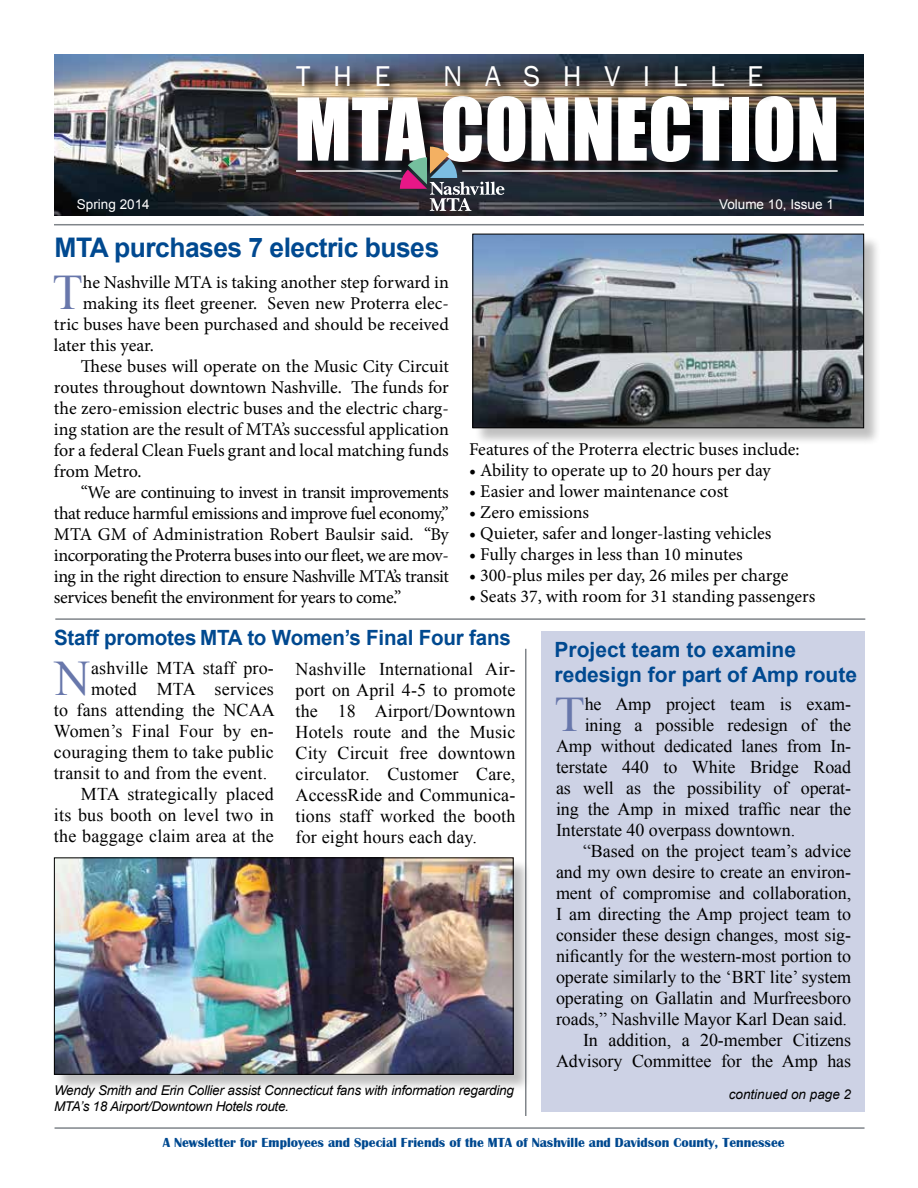
<style>
.page{position:relative;width:918px;height:1188px;background:#fff}
.page>*{position:absolute;margin:0;border:0;box-sizing:border-box;transform-origin:0 0}
.t1{font:79.95px "Impact";color:#fff}
.t2{font:49.65px "Times New Roman";color:#6877ab}
.t3{font:29.4px "Franklin Gothic";letter-spacing:.77em;color:#fff}
.t4{font:700 27px "Arial";letter-spacing:-.02em;color:#004990}
.t5{font:700 21px/25.2px "Arial";color:#004990}
.t6{font:18px/21px "Times New Roman";letter-spacing:-.005em;color:#000;text-align:justify}
.t7{font:18px "Minion Pro";letter-spacing:-.005em;color:#000}
.t8{font:18px "Minion Pro";letter-spacing:-.03em;color:#000}
.t9{font:18px "Minion Pro";letter-spacing:-.025em;color:#000}
.t10{font:italic 13.5px/16.2px "Arial";letter-spacing:-.02em;color:#000}
.t11{font:700 13.5px "Britannic";color:#004990}
.t12{font:13.5px "Arial";color:#fff}
.t13{font:italic 13.5px "Arial";color:#000}
</style>
<div class="page">
<div style="left:541px;top:631px;width:324px;height:481px;background:#cdd2e5"></div>
<img style="left:54px;top:54px;width:810px;height:162px">
<div style="left:300px;top:98px;width:555px;height:82px;background:#000;opacity:.75"></div>
<img style="left:297px;top:65px;width:480px;height:37px">
<div style="left:302px;top:175px;width:120px;height:18px;background:#000;opacity:.75"></div>
<hr style="left:296px;top:170px;width:105px;height:2px;background:#fff">
<div style="left:468px;top:175px;width:390px;height:18px;background:#000;opacity:.75"></div>
<hr style="left:462px;top:170px;width:376px;height:2px;background:#fff">
<svg style="left:400px;top:147px;width:104px;height:64px;background:#544e55"></svg>
<hr style="left:55px;top:618px;width:810px;height:2px;background:#80858a">
<hr style="left:55px;top:1127px;width:810px;height:2px;background:#80858a">
<hr style="left:525px;top:649px;width:1px;height:467px;background:#80858a">
<div style="left:474px;top:235px;width:407px;height:211px;background:#000;opacity:.25"></div>
<img style="left:475px;top:236px;width:387px;height:190px">
<div style="left:473px;top:234px;width:391px;height:194px;border:1px solid #000"></div>
<hr style="left:54px;top:224px;width:810px;height:1px;background:#80858a">
<div style="left:55px;top:859px;width:477px;height:234px;background:#000;opacity:.25"></div>
<img style="left:56px;top:859px;width:456px;height:214px">
<div style="left:54px;top:857px;width:460px;height:218px;border:1px solid #000"></div>
<h3 class="t3" style="left:296px;top:58px;width:96px">THE</h3>
<h3 class="t3" style="left:443px;top:58px;width:322px">NASHVILLE</h3>
<h1 class="t1" style="left:294px;top:67px;width:547px">MTA CONNECTION</h1>
<p class="t12" style="left:77px;top:196px;width:74px">Spring 2014</p>
<p class="t12" style="left:719px;top:196px;width:116px">Volume 10, Issue 1</p>
<h3 class="t4" style="left:55px;top:230px;width:386px">MTA purchases 7 electric buses</h3>
<h2 class="t2" style="left:52px;top:259px;width:32px">T</h2>
<p class="t7" style="left:83px;top:270px;width:368px">he Nashville MTA is taking another step forward in</p>
<p class="t7" style="left:83px;top:291px;width:367px">making its fleet greener. Seven new Proterra elec-</p>
<p class="t7" style="left:54px;top:312px;width:396px">tric buses have been purchased and should be received</p>
<p class="t7" style="left:54px;top:333px;width:101px">later this year.</p>
<p class="t7" style="left:81px;top:354px;width:369px">These buses will operate on the Music City Circuit</p>
<p class="t7" style="left:54px;top:375px;width:396px">routes throughout downtown Nashville. The funds for</p>
<p class="t7" style="left:54px;top:396px;width:396px">the zero-emission electric buses and the electric charg-</p>
<p class="t7" style="left:54px;top:417px;width:396px">ing station are the result of MTA’s successful application</p>
<p class="t7" style="left:54px;top:438px;width:396px">for a federal Clean Fuels grant and local matching funds</p>
<p class="t7" style="left:54px;top:459px;width:89px">from Metro.</p>
<p class="t8" style="left:81px;top:480px;width:369px">“We are continuing to invest in transit improvements</p>
<p class="t8" style="left:54px;top:501px;width:396px">that reduce harmful emissions and improve fuel economy,”</p>
<p class="t7" style="left:54px;top:522px;width:396px">MTA GM of Administration Robert Baulsir said. “By</p>
<p class="t8" style="left:54px;top:543px;width:396px">incorporating the Proterra buses into our fleet, we are mov-</p>
<p class="t9" style="left:54px;top:564px;width:396px">ing in the right direction to ensure Nashville MTA’s transit</p>
<p class="t9" style="left:54px;top:585px;width:349px">services benefit the environment for years to come.”</p>
<p class="t7" style="left:469px;top:437px;width:332px">Features of the Proterra electric buses include:</p>
<p class="t7" style="left:469px;top:458px;width:303px">• Ability to operate up to 20 hours per day</p>
<p class="t7" style="left:469px;top:479px;width:261px">• Easier and lower maintenance cost</p>
<p class="t7" style="left:469px;top:500px;width:121px">• Zero emissions</p>
<p class="t7" style="left:469px;top:521px;width:304px">• Quieter, safer and longer-lasting vehicles</p>
<p class="t7" style="left:469px;top:542px;width:275px">• Fully charges in less than 10 minutes</p>
<p class="t7" style="left:469px;top:563px;width:321px">• 300-plus miles per day, 26 miles per charge</p>
<p class="t7" style="left:469px;top:584px;width:348px">• Seats 37, with room for 31 standing passengers</p>
<p class="t5" style="left:54px;top:625px;width:458px">Staff promotes MTA to Women’s Final Four fans</p>
<h2 class="t2" style="left:55px;top:645px;width:37px">N</h2>
<p class="t6" style="left:91px;top:658px;width:184px">ashville MTA staff pro-</p>
<p class="t6" style="left:91px;top:679px;width:184px">moted MTA services</p>
<p class="t6" style="left:54px;top:700px;width:222px">to fans attending the NCAA</p>
<p class="t6" style="left:54px;top:721px;width:221px">Women’s Final Four by en-</p>
<p class="t6" style="left:54px;top:742px;width:221px">couraging them to take public</p>
<p class="t6" style="left:54px;top:763px;width:215px">transit to and from the event.</p>
<p class="t6" style="left:81px;top:784px;width:194px">MTA strategically placed</p>
<p class="t6" style="left:54px;top:805px;width:221px">its bus booth on level two in</p>
<p class="t6" style="left:54px;top:826px;width:221px">the baggage claim area at the</p>
<p class="t6" style="left:296px;top:658px;width:221px">Nashville International Air&shy;port on April 4-5 to promote the 18 Airport/Downtown Hotels route and the Music City Circuit free downtown circulator. Customer Care, AccessRide and Communica&shy;tions staff worked the booth for eight hours each day.</p>
<p class="t5" style="left:555px;top:637px;width:304px">Project team to examine redesign for part of Amp route</p>
<h2 class="t2" style="left:555px;top:681px;width:32px">T</h2>
<p class="t6" style="left:585px;top:693px;width:268px">he Amp project team is exam-</p>
<p class="t6" style="left:585px;top:714px;width:268px">ining a possible redesign of the</p>
<p class="t6" style="left:556px;top:735px;width:297px">Amp without dedicated lanes from In-</p>
<p class="t6" style="left:556px;top:756px;width:297px">terstate 440 to White Bridge Road</p>
<p class="t6" style="left:556px;top:777px;width:297px">as well as the possibility of operat-</p>
<p class="t6" style="left:556px;top:798px;width:297px">ing the Amp in mixed traffic near the</p>
<p class="t6" style="left:556px;top:819px;width:241px">Interstate 40 overpass downtown.</p>
<p class="t6" style="left:583px;top:840px;width:270px">“Based on the project team’s advice</p>
<p class="t6" style="left:556px;top:861px;width:297px">and my own desire to create an environ-</p>
<p class="t6" style="left:556px;top:882px;width:297px">ment of compromise and collaboration,</p>
<p class="t6" style="left:556px;top:903px;width:297px">I am directing the Amp project team to</p>
<p class="t6" style="left:556px;top:924px;width:297px">consider these design changes, most sig-</p>
<p class="t6" style="left:556px;top:945px;width:297px">nificantly for the western-most portion to</p>
<p class="t6" style="left:556px;top:966px;width:297px">operate similarly to the ‘BRT lite’ system</p>
<p class="t6" style="left:556px;top:987px;width:297px">operating on Gallatin and Murfreesboro</p>
<p class="t6" style="left:556px;top:1008px;width:293px">roads,” Nashville Mayor Karl Dean said.</p>
<p class="t6" style="left:583px;top:1029px;width:270px">In addition, a 20-member Citizens</p>
<p class="t6" style="left:556px;top:1050px;width:297px">Advisory Committee for the Amp has</p>
<p class="t10" style="left:54px;top:1082px;width:461px">Wendy Smith and Erin Collier assist Connecticut fans with information regarding<br>MTA’s 18 Airport/Downtown Hotels route.</p>
<p class="t13" style="left:729px;top:1086px;width:124px">continued on page 2</p>
<p class="t11" style="left:163px;top:1135px;width:623px">A Newsletter for Employees and Special Friends of the MTA of Nashville and Davidson County, Tennessee</p>
</div>
